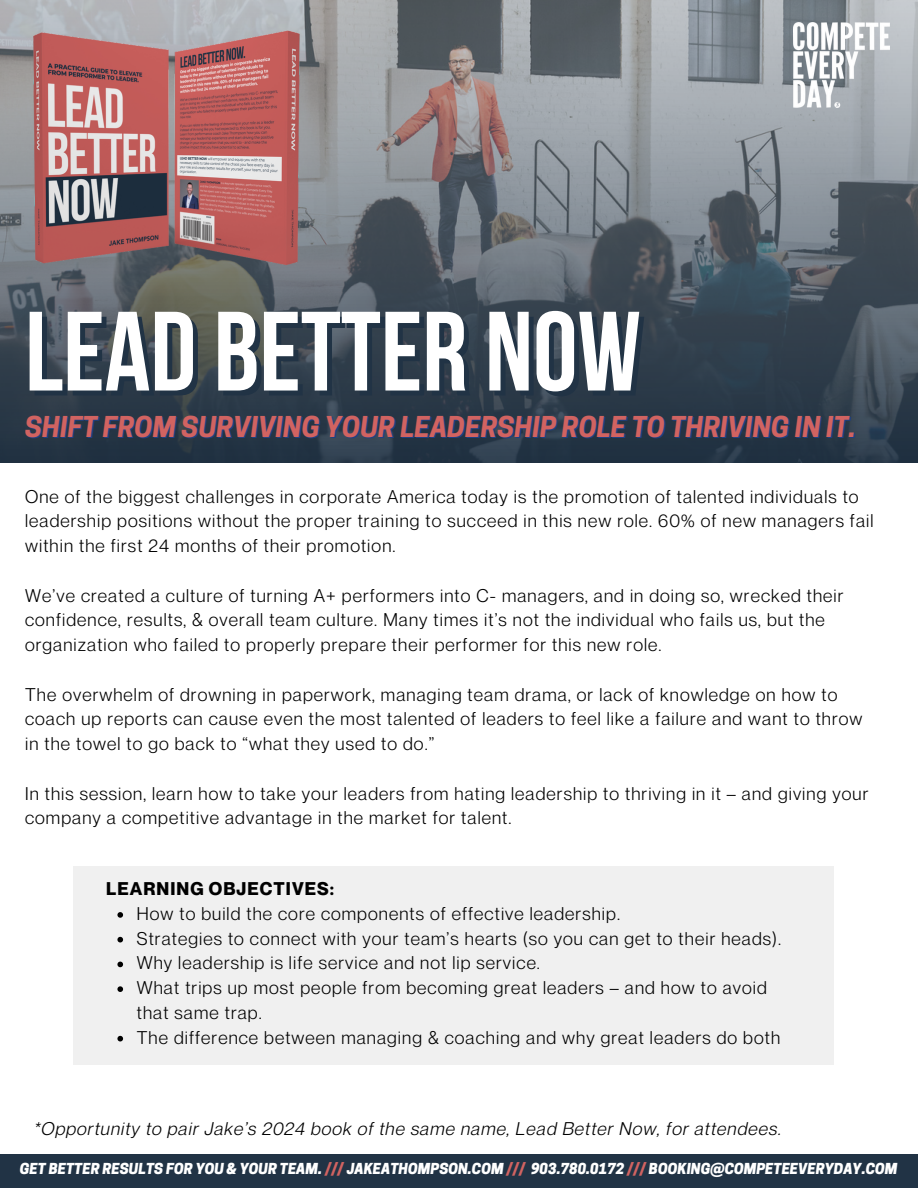
<style>
.page{position:relative;width:918px;height:1188px;background:#fff}
.page>*{position:absolute;margin:0;border:0;box-sizing:border-box;transform-origin:0 0}
.t1{font:700 112.5px "Bebas Neue";color:#fff}
.t2{font:italic 700 27px "Cooper Hewitt";color:#d16361}
.t3{font:18px/24.8px "Neue Montreal";letter-spacing:.06em;color:#000}
.t4{font:italic 18px "Neue Montreal";letter-spacing:.06em;color:#000}
.t5{font:700 18px "Neue Montreal";letter-spacing:.06em;color:#000}
.t6{font:italic 800 14.25px "Cooper Hewitt";color:#fff}
.s1{color:#d16361}
</style>
<div class="page">
<div style="left:0;top:1154px;width:918px;height:34px;background:#213345"></div>
<svg style="left:0;top:0;width:918px;height:463px;background:#5b656e"></svg>
<img style="left:793px;top:23px;width:97px;height:84px">
<div style="left:73px;top:866px;width:761px;height:199px;background:#f0f0f0"></div>
<img style="left:0;top:23px;width:350px;height:273px">
<svg style="left:117px;top:912px;width:6px;height:6px"></svg>
<svg style="left:117px;top:937px;width:6px;height:5px"></svg>
<svg style="left:117px;top:962px;width:6px;height:5px"></svg>
<svg style="left:117px;top:986px;width:6px;height:6px"></svg>
<svg style="left:117px;top:1036px;width:6px;height:5px"></svg>
<p class="t1" style="left:25px;top:306px;width:617px">LEAD BETTER NOW</p>
<p class="t2" style="left:25px;top:416px;width:833px">SHIFT FROM SURVIVING YOUR LEADERSHIP ROLE TO THRIVING IN IT.</p>
<p class="t3" style="left:25px;top:484px;width:850px">One of the biggest challenges in corporate America today is the promotion of talented individuals to leadership positions without the proper training to succeed in this new role. 60% of new managers fail within the first 24 months of their promotion.</p>
<p class="t3" style="left:25px;top:583px;width:820px">We’ve created a culture of turning A+ performers into C- managers, and in doing so, wrecked their confidence, results, &amp; overall team culture. Many times it’s not the individual who fails us, but the organization who failed to properly prepare their performer for this new role.</p>
<p class="t3" style="left:25px;top:682px;width:839px">The overwhelm of drowning in paperwork, managing team drama, or lack of knowledge on how to coach up reports can cause even the most talented of leaders to feel like a failure and want to throw in the towel to go back to “what they used to do.”</p>
<p class="t3" style="left:25px;top:781px;width:845px">In this session, learn how to take your leaders from hating leadership to thriving in it – and giving your company a competitive advantage in the market for talent.</p>
<p class="t5" style="left:106px;top:878px;width:230px">LEARNING OBJECTIVES:</p>
<p class="t3" style="left:137px;top:901px;width:485px">How to build the core components of effective leadership.</p>
<p class="t3" style="left:137px;top:926px;width:646px">Strategies to connect with your team’s hearts (so you can get to their heads).</p>
<p class="t3" style="left:137px;top:950px;width:405px">Why leadership is life service and not lip service.</p>
<p class="t3" style="left:137px;top:975px;width:632px">What trips up most people from becoming great leaders – and how to avoid that same trap.</p>
<p class="t3" style="left:137px;top:1025px;width:645px">The difference between managing &amp; coaching and why great leaders do both</p>
<p class="t4" style="left:34px;top:1117px;width:749px">*Opportunity to pair Jake’s 2024 book of the same name, Lead Better Now, for attendees.</p>
<p class="t6" style="left:20px;top:1163px;width:879px">GET BETTER RESULTS FOR YOU &amp; YOUR TEAM. <span class="s1">///</span> JAKEATHOMPSON.COM <span class="s1">///</span> 903.780.0172 <span class="s1">///</span> BOOKING@COMPETEEVERYDAY.COM</p>
</div>
